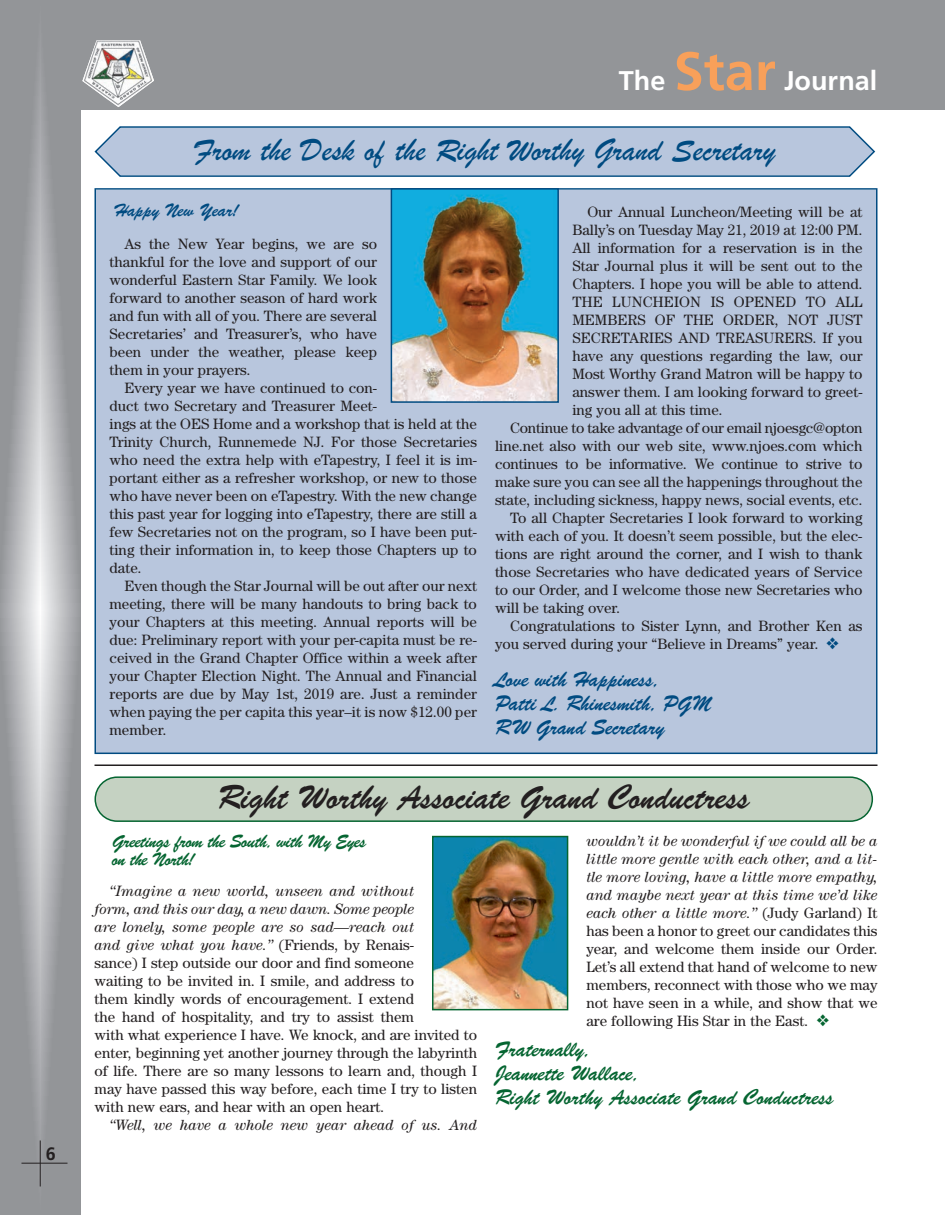
<style>
.page{position:relative;width:945px;height:1215px;background:#fff}
.page>*{position:absolute;margin:0;border:0;box-sizing:border-box;transform-origin:0 0}
.t1{font:33px "Brush Script";color:#004b81}
.t2{font:33px "Brush Script BT";color:#231f20}
.t3{font:700 27px "Frutiger";color:#fff}
.t4{font:21px/24px "Brush Script BT";color:#056531}
.t5{font:21px/24px "Brush Script BT";color:#004b81}
.t6{font:18px/18px "Brush Script BT";letter-spacing:-.025em;color:#056531}
.t7{font:18px "Brush Script BT";color:#004b81}
.t8{font:700 18px "Frutiger";color:#231f20}
.t9{font:15px/18px "Century";color:#231f20;text-align:justify}
.t10{font:italic 15px "Century";color:#231f20}
.s1{font-size:54px;color:#f8a05a}
.s2{color:#004b81}
.s3{font-style:italic}
.s4{color:#056531}
</style>
<div class="page">
<div style="left:932px;top:0;width:13px;height:110px;background:#939598"></div>
<svg style="left:0;top:0;width:81px;height:1215px;background:#a4a6a9"></svg>
<div style="left:68px;top:0;width:864px;height:110px;background:#939598"></div>
<hr style="left:21px;top:1163px;width:47px;height:1px;background:#231f20">
<hr style="left:40px;top:1140px;width:1px;height:46px;background:#231f20">
<img style="left:82px;top:40px;width:72px;height:67px">
<div style="left:96px;top:190px;width:780px;height:563px;background:#b8c6dd"></div>
<svg style="left:94px;top:126px;width:781px;height:51px;background:#b0c1d9"></svg>
<img style="left:394px;top:191px;width:162px;height:209px">
<div style="left:391px;top:188px;width:168px;height:215px;border:2px solid #004b81"></div>
<hr style="left:95px;top:765px;width:783px;height:1px;background:#231f20">
<svg style="left:95px;top:776px;width:778px;height:46px;background:#b9cbb9"></svg>
<img style="left:435px;top:839px;width:130px;height:168px">
<div style="left:432px;top:836px;width:136px;height:174px;border:2px solid #056531"></div>
<p class="t8" style="left:46px;top:1146px;width:12px">6</p>
<h2 class="t3" style="left:619px;top:70px;width:260px">The <span class="s1">Star</span> Journal</h2>
<h1 class="t1" style="left:194px;top:130px;width:583px">From the Desk of the Right Worthy Grand Secretary</h1>
<p class="t7" style="left:114px;top:204px;width:126px">Happy New Year!</p>
<p class="t9" style="left:110px;top:236px;width:269px;text-indent:15px">As the New Year begins, we are so thankful for the love and support of our wonderful Eastern Star Family. We look forward to another season of hard work and fun with all of you. There are several Secretaries’ and Treasurer’s, who have been under the weather, please keep them in your prayers.</p>
<p class="t9" style="left:110px;top:380px;width:369px;text-align:left;text-indent:15px">Every year we have continued to con-<br>duct two Secretary and Treasurer Meet-<br>ings at the OES Home and a workshop that is held at the Trinity Church, Runnemede NJ. For those Secretaries who need the extra help with eTapestry, I feel it is im&shy;portant either as a refresher workshop, or new to those who have never been on eTapestry. With the new change this past year for logging into eTapestry, there are still a few Secretaries not on the program, so I have been put&shy;ting their information in, to keep those Chapters up to date.</p>
<p class="t9" style="left:110px;top:578px;width:369px;text-indent:15px">Even though the Star Journal will be out after our next meeting, there will be many handouts to bring back to your Chapters at this meeting. Annual reports will be due: Preliminary report with your per-capita must be re&shy;ceived in the Grand Chapter Office within a week after your Chapter Election Night. The Annual and Financial reports are due by May 1st, 2019 are. Just a reminder when paying the per capita this year–it is now $12.00 per member.</p>
<p class="t9" style="left:587px;top:204px;width:277px">Our Annual Luncheon/Meeting will be at</p>
<p class="t9" style="left:572px;top:222px;width:292px">Bally’s on Tuesday May 21, 2019 at 12:00 PM.</p>
<p class="t9" style="left:572px;top:240px;width:292px">All information for a reservation is in the</p>
<p class="t9" style="left:572px;top:258px;width:292px">Star Journal plus it will be sent out to the</p>
<p class="t9" style="left:572px;top:276px;width:292px">Chapters. I hope you will be able to attend.</p>
<p class="t9" style="left:572px;top:294px;width:292px">THE LUNCHEION IS OPENED TO ALL</p>
<p class="t9" style="left:572px;top:312px;width:292px">MEMBERS OF THE ORDER, NOT JUST</p>
<p class="t9" style="left:572px;top:330px;width:292px">SECRETARIES AND TREASURERS. If you</p>
<p class="t9" style="left:572px;top:348px;width:292px">have any questions regarding the law, our</p>
<p class="t9" style="left:572px;top:366px;width:292px">Most Worthy Grand Matron will be happy to</p>
<p class="t9" style="left:572px;top:384px;width:292px">answer them. I am looking forward to greet-</p>
<p class="t9" style="left:572px;top:402px;width:152px">ing you all at this time.</p>
<p class="t9" style="left:510px;top:420px;width:354px">Continue to take advantage of our email njoesgc@opton</p>
<p class="t9" style="left:495px;top:438px;width:369px">line.net also with our web site, www.njoes.com which</p>
<p class="t9" style="left:495px;top:456px;width:369px">continues to be informative. We continue to strive to</p>
<p class="t9" style="left:495px;top:474px;width:369px">make sure you can see all the happenings throughout the</p>
<p class="t9" style="left:495px;top:492px;width:369px">state, including sickness, happy news, social events, etc.</p>
<p class="t9" style="left:510px;top:510px;width:354px">To all Chapter Secretaries I look forward to working</p>
<p class="t9" style="left:495px;top:528px;width:369px">with each of you. It doesn’t seem possible, but the elec-</p>
<p class="t9" style="left:495px;top:546px;width:369px">tions are right around the corner, and I wish to thank</p>
<p class="t9" style="left:495px;top:564px;width:369px">those Secretaries who have dedicated years of Service</p>
<p class="t9" style="left:495px;top:582px;width:369px">to our Order, and I welcome those new Secretaries who</p>
<p class="t9" style="left:495px;top:600px;width:127px">will be taking over.</p>
<p class="t9" style="left:510px;top:618px;width:354px">Congratulations to Sister Lynn, and Brother Ken as</p>
<p class="t9" style="left:495px;top:636px;width:345px">you served during your “Believe in Dreams” year. <span class="s2">❖</span></p>
<h3 class="t5" style="left:495px;top:670px;width:218px">Love with Happiness,<br>Patti L. Rhinesmith, PGM<br>RW Grand Secretary</h3>
<h1 class="t2" style="left:218px;top:786px;width:534px">Right Worthy Associate Grand Conductress</h1>
<p class="t6" style="left:112px;top:834px;width:255px">Greetings from the South, with My Eyes on the North!</p>
<p class="t9" style="left:95px;top:884px;width:384px;text-align:left;text-indent:15px"><span class="s3">“Imagine a new world, unseen and without<br>form, and this our day, a new dawn. Some people<br>are lonely, some people are so sad—reach out<br>and give what you have.”</span> (Friends, by Renais-<br>sance) I step outside our door and find someone<br>waiting to be invited in. I smile, and address to<br>them kindly words of encouragement. I extend<br>the hand of hospitality, and try to assist them<br>with what experience I have. We knock, and are invited to enter, beginning yet another journey through the labyrinth of life. There are so many lessons to learn and, though I may have passed this way before, each time I try to listen with new ears, and hear with an open heart.</p>
<p class="t10" style="left:110px;top:1120px;width:369px">“Well, we have a whole new year ahead of us. And</p>
<p class="t9" style="left:586px;top:833px;width:293px"><span class="s3">wouldn’t it be wonderful if we could all be a little more gentle with each other, and a lit&shy;tle more loving, have a little more empathy, and maybe next year at this time we’d like each other a little more.”</span> (Judy Garland) It has been a honor to greet our candidates this year, and welcome them inside our Order.<br>Let’s all extend that hand of welcome to new members, reconnect with those who we may not have seen in a while, and show that we are following His Star in the East. <span class="s4">❖</span></p>
<h3 class="t4" style="left:495px;top:1039px;width:340px">Fraternally,<br>Jeannette Wallace,<br>Right Worthy Associate Grand Conductress</h3>
</div>
